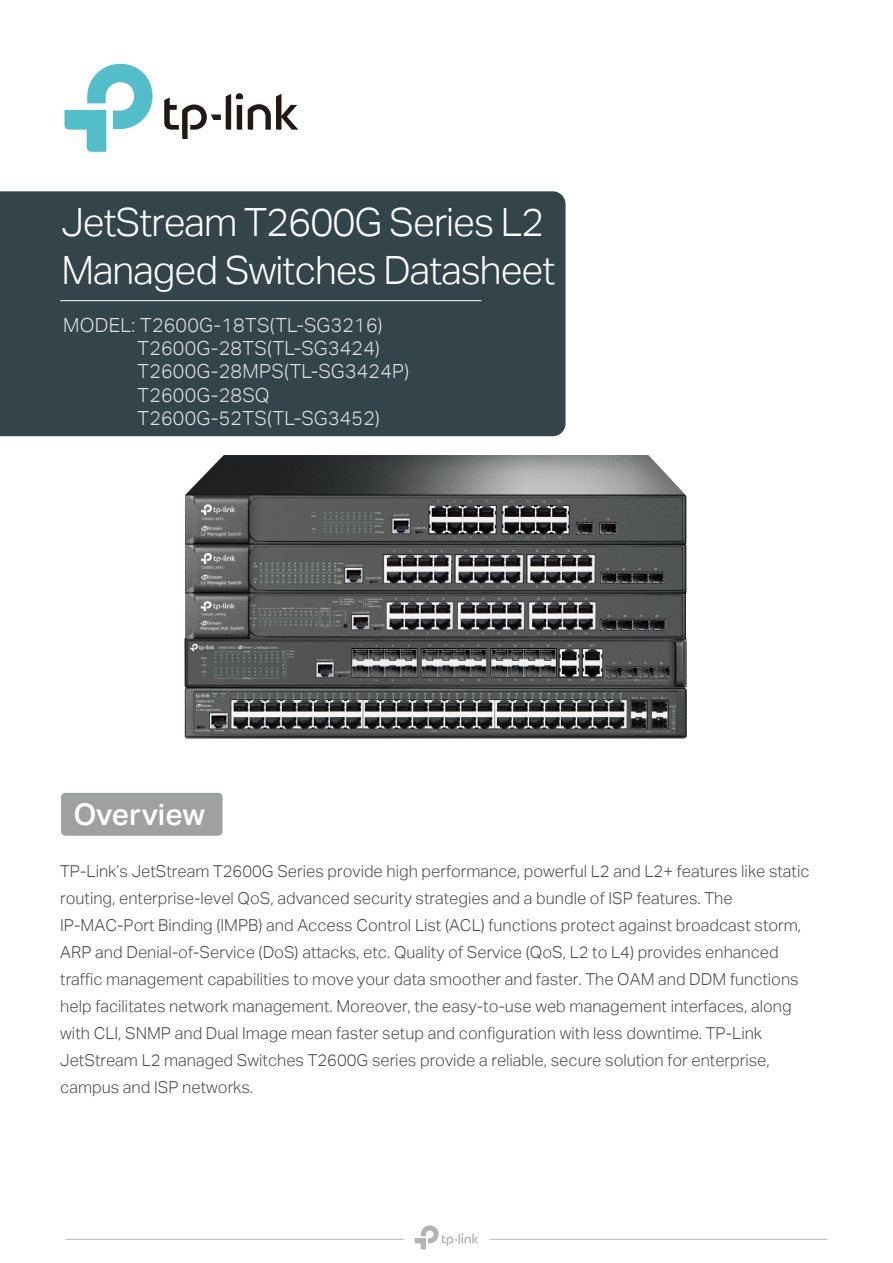
<style>
.page{position:relative;width:893px;height:1263px;background:#fff}
.page>*{position:absolute;margin:0;border:0;box-sizing:border-box;transform-origin:0 0}
.t1{font:39px/48px "TP Link Aktiv Light";letter-spacing:-.025em;color:#fff}
.t2{font:30px "TP Link Aktiv Medium";color:#fff}
.t3{font:19.5px/23.4px "TP Link Aktiv Light";letter-spacing:.015em;color:rgb(255 255 255/.85)}
.t4{font:16.5px/27px "TP Link Aktiv Light";color:#4d4d4d}
</style>
<div class="page">
<img style="left:184px;top:699px;width:502px;height:39px">
<div style="left:0;top:191px;width:566px;height:245px;background:#34444b"></div>
<hr style="left:60px;top:300px;width:421px;height:1px;background:#fff">
<div style="left:61px;top:793px;width:162px;height:43px;background:#9fa0a0;border-radius:4px"></div>
<svg style="left:65px;top:64px;width:88px;height:88px"></svg>
<svg style="left:164px;top:93px;width:134px;height:46px"></svg>
<img style="left:184px;top:604px;width:502px;height:95px">
<img style="left:185px;top:604px;width:500px;height:35px">
<img style="left:185px;top:556px;width:501px;height:48px">
<img style="left:185px;top:456px;width:501px;height:100px">
<hr style="left:65px;top:1239px;width:339px;height:1px;background:#b6b5b5">
<hr style="left:489px;top:1239px;width:338px;height:1px;background:#b6b5b5">
<svg style="left:415px;top:1225px;width:63px;height:24px"></svg>
<h1 class="t1" style="left:61px;top:198px;width:495px">JetStream T2600G Series L2<br>Managed Switches Datasheet</h1>
<p class="t3" style="left:138px;top:313px;width:273px;text-indent:-74px">MODEL: T2600G-18TS(TL-SG3216)<br>T2600G-28TS(TL-SG3424)<br>T2600G-28MPS(TL-SG3424P)<br>T2600G-28SQ<br>T2600G-52TS(TL-SG3452)</p>
<h2 class="t2" style="left:73px;top:797px;width:133px">Overview</h2>
<p class="t4" style="left:60px;top:858px;width:751px">TP-Link’s JetStream T2600G Series provide high performance, powerful L2 and L2+ features like static routing, enterprise-level QoS, advanced security strategies and a bundle of ISP features. The IP-MAC-Port Binding (IMPB) and Access Control List (ACL) functions protect against broadcast storm, ARP and Denial-of-Service (DoS) attacks, etc. Quality of Service (QoS, L2 to L4) provides enhanced traffic management capabilities to move your data smoother and faster. The OAM and DDM functions help facilitates network management. Moreover, the easy-to-use web management interfaces, along with CLI, SNMP and Dual Image mean faster setup and configuration with less downtime. TP-Link JetStream L2 managed Switches T2600G series provide a reliable, secure solution for enterprise, campus and ISP networks.</p>
</div>
